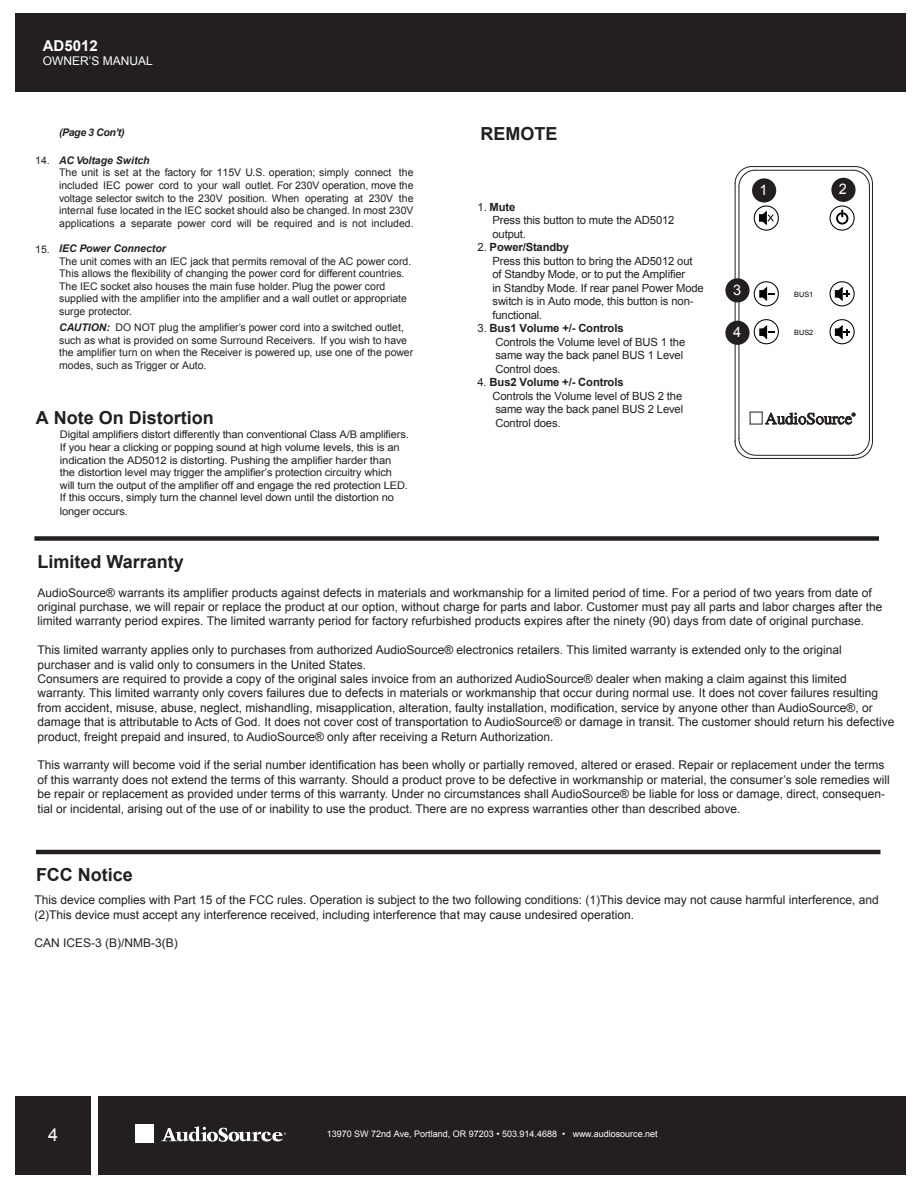
<style>
.page{position:relative;width:918px;height:1188px;background:#fff}
.page>*{position:absolute;margin:0;border:0;box-sizing:border-box;transform-origin:0 0}
.t1{font:700 18px "Arial";color:#231f20}
.t2{font:18px "Arial";color:#fff}
.t3{font:700 15px "Arial";color:#fff}
.t4{font:14.55px "Arial";color:#fff}
.t5{font:12px/14.4px "Arial";color:#231f20}
.t6{font:12px "Arial";color:#fff}
.t7{font:11.25px/13.5px "Arial";letter-spacing:-.015em;color:#231f20}
.t8{font:10.5px/12.6px "Arial";color:#231f20}
.t9{font:10.5px/12.8px "Arial";color:#231f20;scale:1.05 1}
.t10{font:italic 700 10.5px "Arial";color:#231f20}
.t11{font:9px "Arial";color:#fff}
.t12{font:7.35px "Arial";color:#050504}
.s1{font-weight:700;font-style:italic}
.s2{font-weight:700}
</style>
<div class="page">
<div style="left:15px;top:1096px;width:75px;height:78px;background:#231f20"></div>
<div style="left:98px;top:1096px;width:808px;height:78px;background:#231f20"></div>
<div style="left:15px;top:14px;width:891px;height:78px;background:#231f20"></div>
<div style="left:135px;top:1125px;width:19px;height:18px;background:#fff"></div>
<svg style="left:161px;top:1126px;width:125px;height:16px"></svg>
<hr style="left:735px;top:184px;width:1px;height:257px;background:#231f20">
<hr style="left:752px;top:458px;width:103px;height:1px;background:#231f20">
<hr style="left:872px;top:184px;width:1px;height:257px;background:#231f20">
<hr style="left:752px;top:166px;width:103px;height:1px;background:#231f20">
<svg style="left:750px;top:411px;width:105px;height:14px"></svg>
<hr style="left:739px;top:187px;width:1px;height:251px;background:#231f20">
<svg style="left:734px;top:438px;width:22px;height:21px"></svg>
<svg style="left:852px;top:438px;width:21px;height:21px"></svg>
<hr style="left:869px;top:187px;width:1px;height:251px;background:#231f20">
<svg style="left:852px;top:166px;width:21px;height:22px"></svg>
<hr style="left:755px;top:170px;width:98px;height:1px;background:#231f20">
<svg style="left:734px;top:166px;width:22px;height:22px"></svg>
<hr style="left:756px;top:455px;width:98px;height:1px;background:#231f20">
<div style="left:752px;top:178px;width:24px;height:25px;background:#231f20;border-radius:50%"></div>
<div style="left:831px;top:178px;width:25px;height:24px;background:#231f20;border-radius:50%"></div>
<div style="left:725px;top:278px;width:25px;height:24px;background:#231f20;border-radius:50%"></div>
<div style="left:725px;top:321px;width:25px;height:24px;background:#231f20;border-radius:50%"></div>
<div style="left:754px;top:319px;width:25px;height:25px;border:1px solid #040503;border-radius:50%"></div>
<div style="left:829px;top:319px;width:26px;height:25px;border:1px solid #040503;border-radius:50%"></div>
<div style="left:829px;top:281px;width:26px;height:25px;border:1px solid #040503;border-radius:50%"></div>
<div style="left:754px;top:281px;width:25px;height:25px;border:1px solid #040503;border-radius:50%"></div>
<div style="left:754px;top:205px;width:25px;height:26px;border:1px solid #040503;border-radius:50%"></div>
<div style="left:829px;top:205px;width:26px;height:26px;border:1px solid #040503;border-radius:50%"></div>
<svg style="left:836px;top:210px;width:13px;height:15px"></svg>
<svg style="left:759px;top:210px;width:15px;height:15px"></svg>
<svg style="left:760px;top:287px;width:14px;height:14px"></svg>
<svg style="left:835px;top:286px;width:15px;height:15px"></svg>
<svg style="left:760px;top:325px;width:14px;height:15px"></svg>
<svg style="left:835px;top:325px;width:15px;height:15px"></svg>
<div style="left:34px;top:536px;width:845px;height:5px;background:#231f20"></div>
<hr style="left:36px;top:850px;width:845px;height:4px;background:#231f20">
<p class="t3" style="left:43px;top:36px;width:57px">AD5012</p>
<p class="t6" style="left:43px;top:53px;width:112px">OWNER’S MANUAL</p>
<p class="t10" style="left:59px;top:126px;width:67px">(Page 3 Con’t)</p>
<h1 class="t1" style="left:481px;top:121px;width:79px">REMOTE</h1>
<p class="t10" style="left:59px;top:153px;width:92px">AC Voltage Switch</p>
<p class="t8" style="left:59px;top:166px;width:356px;text-align:justify">The unit is set at the factory for 115V U.S. operation; simply connect the included IEC power cord to your wall outlet. For 230V operation, move the voltage selector switch to the 230V position. When operating at 230V the internal fuse located in the IEC socket should also be changed. In most 230V applications a separate power cord will be required and is not included.</p>
<p class="t10" style="left:59px;top:241px;width:108px">IEC Power Connector</p>
<p class="t8" style="left:59px;top:255px;width:354px">The unit comes with an IEC jack that permits removal of the AC power cord.<br>This allows the flexibility of changing the power cord for different countries.<br>The IEC socket also houses the main fuse holder. Plug the power cord supplied with the amplifier into the amplifier and a wall outlet or appropriate surge protector.</p>
<p class="t8" style="left:59px;top:321px;width:356px"><span class="s1">CAUTION:</span> DO NOT plug the amplifier’s power cord into a switched outlet, such as what is provided on some Surround Receivers. If you wish to have the amplifier turn on when the Receiver is powered up, use one of the power modes, such as Trigger or Auto.</p>
<p class="t8" style="left:35px;top:154px;width:16px">14.</p>
<p class="t4" style="left:760px;top:180px;width:10px">1</p>
<p class="t4" style="left:839px;top:180px;width:10px">2</p>
<p class="t7" style="left:493px;top:200px;width:184px;text-indent:-15px">1. <span class="s2">Mute<br></span>Press this button to mute the AD5012 output.</p>
<p class="t7" style="left:493px;top:241px;width:213px;text-indent:-15px">2. <span class="s2">Power/Standby<br></span>Press this button to bring the AD5012 out of Standby Mode, or to put the Amplifier<br>in Standby Mode. If rear panel Power Mode switch is in Auto mode, this button is non&shy;functional.</p>
<p class="t7" style="left:496px;top:322px;width:191px;text-indent:-18px">3. <span class="s2">Bus1 Volume +/- Controls<br></span>Controls the Volume level of BUS 1 the same way the back panel BUS 1 Level<br>Control does.</p>
<p class="t7" style="left:493px;top:376px;width:192px;text-indent:-15px">4. <span class="s2">Bus2 Volume +/- Controls<br></span>Controls the Volume level of BUS 2 the same way the back panel BUS 2 Level<br>Control does.</p>
<p class="t8" style="left:35px;top:243px;width:16px">15.</p>
<p class="t4" style="left:733px;top:280px;width:10px">3</p>
<p class="t4" style="left:733px;top:323px;width:10px">4</p>
<p class="t12" style="left:794px;top:289px;width:21px">BUS1</p>
<p class="t12" style="left:794px;top:328px;width:21px">BUS2</p>
<h1 class="t1" style="left:36px;top:406px;width:180px">A Note On Distortion</h1>
<p class="t9" style="left:60px;top:428px;width:334px">Digital amplifiers distort differently than conventional Class A/B amplifiers.<br>If you hear a clicking or popping sound at high volume levels, this is an indication the AD5012 is distorting. Pushing the amplifier harder than the distortion level may trigger the amplifier’s protection circuitry which will turn the output of the amplifier off and engage the red protection LED.<br>If this occurs, simply turn the channel level down until the distortion no longer occurs.</p>
<h1 class="t1" style="left:38px;top:550px;width:148px">Limited Warranty</h1>
<p class="t5" style="left:38px;top:585px;width:847px">AudioSource® warrants its amplifier products against defects in materials and workmanship for a limited period of time. For a period of two years from date of original purchase, we will repair or replace the product at our option, without charge for parts and labor. Customer must pay all parts and labor charges after the limited warranty period expires. The limited warranty period for factory refurbished products expires after the ninety (90) days from date of original purchase.</p>
<p class="t5" style="left:38px;top:643px;width:859px">This limited warranty applies only to purchases from authorized AudioSource® electronics retailers. This limited warranty is extended only to the original purchaser and is valid only to consumers in the United States.<br>Consumers are required to provide a copy of the original sales invoice from an authorized AudioSource® dealer when making a claim against this limited warranty. This limited warranty only covers failures due to defects in materials or workmanship that occur during normal use. It does not cover failures resulting from accident, misuse, abuse, neglect, mishandling, misapplication, alteration, faulty installation, modification, service by anyone other than AudioSource®, or damage that is attributable to Acts of God. It does not cover cost of transportation to AudioSource® or damage in transit. The customer should return his defective product, freight prepaid and insured, to AudioSource® only after receiving a Return Authorization.</p>
<p class="t5" style="left:38px;top:758px;width:854px">This warranty will become void if the serial number identification has been wholly or partially removed, altered or erased. Repair or replacement under the terms of this warranty does not extend the terms of this warranty. Should a product prove to be defective in workmanship or material, the consumer’s sole remedies will be repair or replacement as provided under terms of this warranty. Under no circumstances shall AudioSource® be liable for loss or damage, direct, consequen&shy;tial or incidental, arising out of the use of or inability to use the product. There are no express warranties other than described above.</p>
<h1 class="t1" style="left:36px;top:863px;width:99px">FCC Notice</h1>
<p class="t5" style="left:34px;top:893px;width:846px">This device complies with Part 15 of the FCC rules. Operation is subject to the two following conditions: (1)This device may not cause harmful interference, and (2)This device must accept any interference received, including interference that may cause undesired operation.</p>
<p class="t5" style="left:34px;top:936px;width:145px">CAN ICES-3 (B)/NMB-3(B)</p>
<h1 class="t2" style="left:48px;top:1123px;width:12px">4</h1>
<p class="t11" style="left:327px;top:1128px;width:333px">13970 SW 72nd Ave, Portland, OR 97203 • 503.914.4688 • www.audiosource.net</p>
</div>
